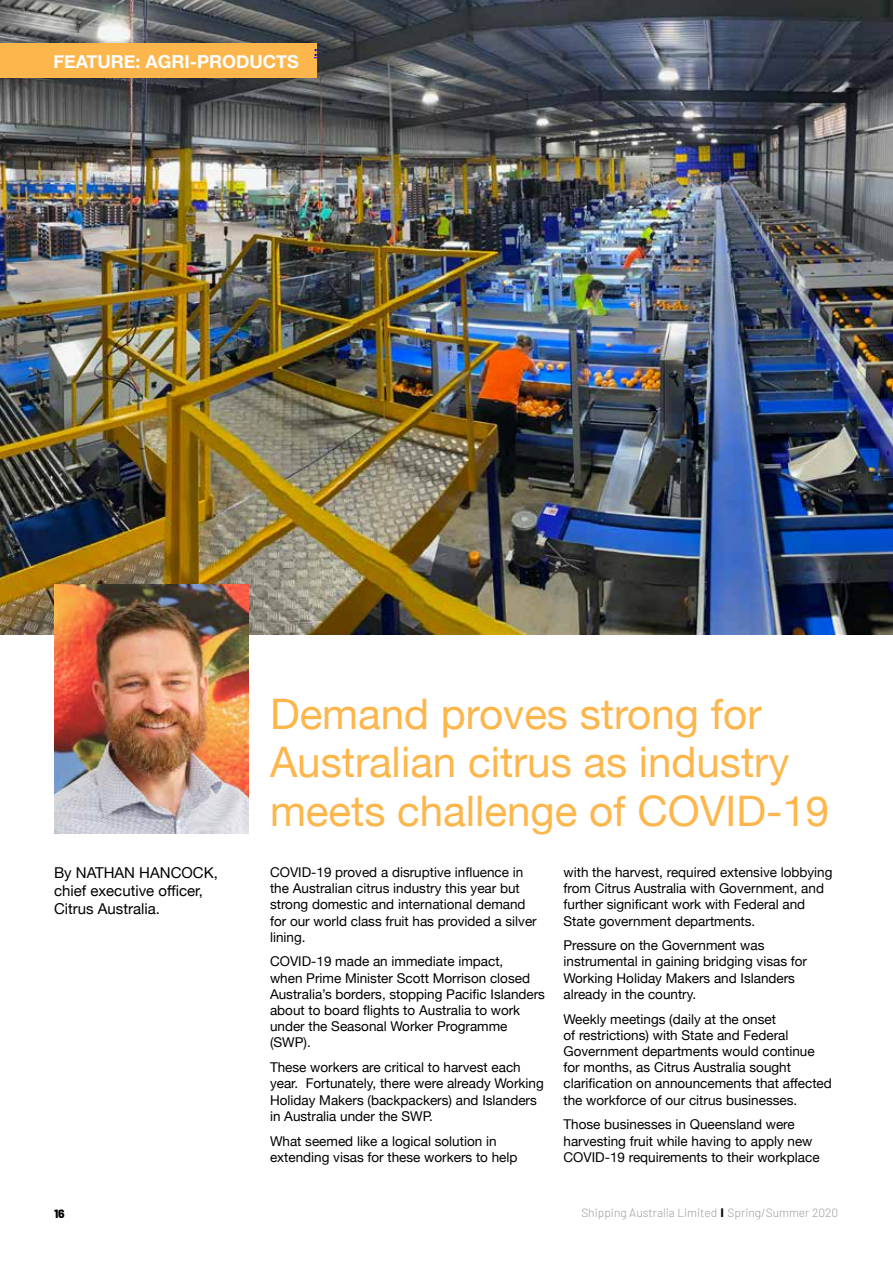
<style>
.page{position:relative;width:893px;height:1263px;background:#fff}
.page>*{position:absolute;margin:0;border:0;box-sizing:border-box;transform-origin:0 0}
.t1{font:42.15px/48.8px "Helvetica Neue";color:#fdb64c}
.t2{font:700 18px "Helvetica Neue";color:#fff}
.t3{font:15px/18px "Helvetica Neue";color:#000}
.t4{font:13.5px/16.2px "Helvetica Neue";color:#000}
.t5{font:700 condensed 13.5px "Helvetica Neue";color:#00f}
.t6{font:300 12px "Barlow";color:#9c9e9f}
.t7{font:800 12px "Barlow";color:#000}
.s1{font-family:"Helvetica Neue";font-weight:700;color:#000}
</style>
<div class="page">
<img style="left:0;top:0;width:893px;height:634px">
<img style="left:54px;top:584px;width:195px;height:249px">
<div style="left:0;top:43px;width:317px;height:35px;background:#fdb64c"></div>
<h2 class="t2" style="left:53px;top:47px;width:247px">FEATURE: AGRI-PRODUCTS</h2>
<p class="t5" style="left:314px;top:40px;width:5px">:</p>
<p class="t3" style="left:54px;top:864px;width:165px">By NATHAN HANCOCK, chief executive officer,<br>Citrus Australia.</p>
<h1 class="t1" style="left:270px;top:692px;width:561px">Demand proves strong for<br>Australian citrus as industry meets challenge of COVID-19</h1>
<p class="t4" style="left:270px;top:865px;width:268px">COVID-19 proved a disruptive influence in the Australian citrus industry this year but strong domestic and international demand for our world class fruit has provided a silver lining.</p>
<p class="t4" style="left:270px;top:954px;width:277px">COVID-19 made an immediate impact,<br>when Prime Minister Scott Morrison closed Australia’s borders, stopping Pacific Islanders about to board flights to Australia to work under the Seasonal Worker Programme (SWP).</p>
<p class="t4" style="left:270px;top:1060px;width:275px">These workers are critical to harvest each year. Fortunately, there were already Working Holiday Makers (backpackers) and Islanders in Australia under the SWP.</p>
<p class="t4" style="left:270px;top:1133px;width:249px">What seemed like a logical solution in extending visas for these workers to help</p>
<p class="t4" style="left:563px;top:865px;width:271px">with the harvest, required extensive lobbying from Citrus Australia with Government, and further significant work with Federal and State government departments.</p>
<p class="t4" style="left:563px;top:938px;width:245px">Pressure on the Government was instrumental in gaining bridging visas for Working Holiday Makers and Islanders already in the country.</p>
<p class="t4" style="left:563px;top:1011px;width:270px">Weekly meetings (daily at the onset<br>of restrictions) with State and Federal Government departments would continue for months, as Citrus Australia sought clarification on announcements that affected the workforce of our citrus businesses.</p>
<p class="t4" style="left:563px;top:1117px;width:258px">Those businesses in Queensland were harvesting fruit while having to apply new<br>COVID-19 requirements to their workplace</p>
<p class="t7" style="left:54px;top:1204px;width:12px">16</p>
<p class="t6" style="left:581px;top:1203px;width:258px">Shipping Australia Limited <span class="s1">I</span> Spring/Summer 2020</p>
</div>
